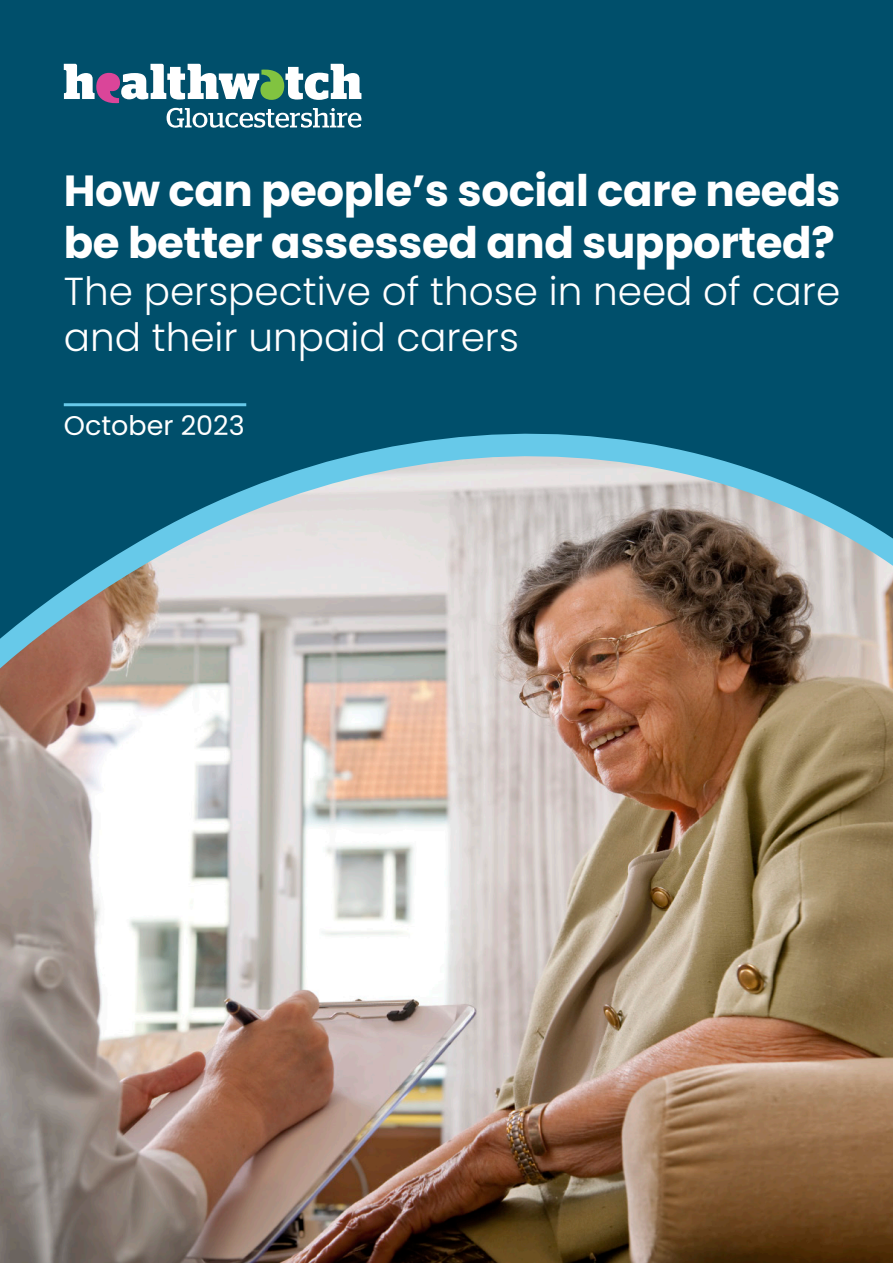
<style>
.page{position:relative;width:893px;height:1263px;background:#004f6b}
.page>*{position:absolute;margin:0;border:0;box-sizing:border-box;transform-origin:0 0}
.t1{font:700 43.5px/52.5px "Poppins";letter-spacing:-.01em;color:#fff}
.t2{font:300 39px/46.5px "Poppins";color:#fff}
.t3{font:27px "Poppins";color:#fff}
</style>
<div class="page">
<img style="left:0;top:403px;width:893px;height:860px">
<svg style="left:64px;top:64px;width:297px;height:64px"></svg>
<hr style="left:64px;top:403px;width:182px;height:3px;background:#67c9e9">
<p class="t1" style="left:64px;top:164px;width:778px">How can people’s social care needs be better assessed and supported?</p>
<p class="t2" style="left:64px;top:268px;width:778px">The perspective of those in need of care and their unpaid carers</p>
<p class="t3" style="left:64px;top:409px;width:182px">October 2023</p>
</div>
